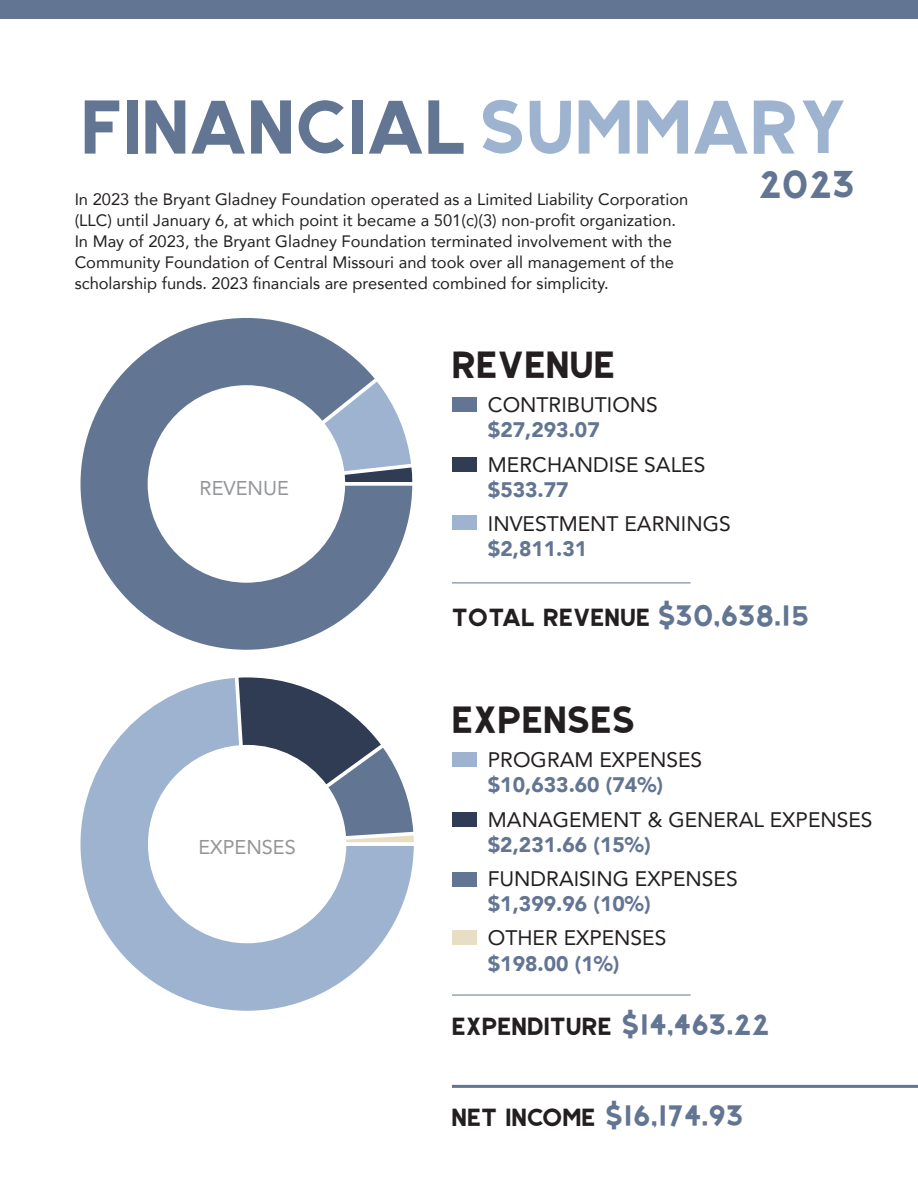
<style>
.page{position:relative;width:918px;height:1188px;background:#fff}
.page>*{position:absolute;margin:0;border:0;box-sizing:border-box;transform-origin:0 0}
.t1{font:69px "Salmon";color:#627593}
.t2{font:34.65px "Salmon";color:#627593}
.t3{font:34.35px "Salmon";color:#231f20}
.t4{font:26.4px "Salmon";color:#627593}
.t5{font:22.5px "Salmon";color:#231f20}
.t6{font:21px "Avenir";color:#231f20}
.t7{font:900 21px "Avenir";color:#627593}
.t8{font:19.95px "Avenir";color:#939598}
.t9{font:16.5px/21px "Avenir";color:#231f20}
.s1{color:#9db3cf}
.s2{font-size:26.4px;color:#627593}
.s3{font-size:22.5px;color:#231f20}
</style>
<div class="page">
<svg style="left:81px;top:678px;width:333px;height:333px"></svg>
<svg style="left:239px;top:677px;width:175px;height:165px"></svg>
<div style="left:0;top:0;width:918px;height:18px;background:#627593"></div>
<hr style="left:452px;top:583px;width:239px;height:1px;background:#627593">
<hr style="left:452px;top:1085px;width:466px;height:3px;background:#627593">
<hr style="left:452px;top:995px;width:239px;height:1px;background:#627593">
<div style="left:452px;top:397px;width:25px;height:15px;background:#627593"></div>
<div style="left:452px;top:457px;width:25px;height:15px;background:#303c54"></div>
<div style="left:452px;top:515px;width:25px;height:15px;background:#9db3cf"></div>
<div style="left:452px;top:752px;width:25px;height:15px;background:#9db3cf"></div>
<div style="left:452px;top:812px;width:25px;height:15px;background:#303c54"></div>
<div style="left:452px;top:930px;width:25px;height:15px;background:#e7dec3"></div>
<div style="left:452px;top:872px;width:25px;height:15px;background:#627593"></div>
<svg style="left:81px;top:318px;width:331px;height:332px"></svg>
<svg style="left:325px;top:382px;width:87px;height:100px"></svg>
<p class="t1" style="left:81px;top:89px;width:768px">FINANCIAL <span class="s1">SUMMARY</span></p>
<p class="t9" style="left:75px;top:188px;width:615px">In 2023 the Bryant Gladney Foundation operated as a Limited Liability Corporation</p>
<p class="t9" style="left:75px;top:209px;width:603px">(LLC) until January 6, at which point it became a 501(c)(3) non-profit organization.<br>In May of 2023, the Bryant Gladney Foundation terminated involvement with the Community Foundation of Central Missouri and took over all management of the scholarship funds. 2023 financials are presented combined for simplicity.</p>
<p class="t8" style="left:200px;top:472px;width:91px">REVENUE</p>
<p class="t3" style="left:452px;top:346px;width:165px">REVENUE</p>
<p class="t6" style="left:488px;top:388px;width:172px">CONTRIBUTIONS</p>
<p class="t7" style="left:488px;top:412px;width:113px">$27,293.07</p>
<p class="t6" style="left:488px;top:447px;width:219px">MERCHANDISE SALES</p>
<p class="t7" style="left:488px;top:471px;width:82px">$533.77</p>
<p class="t6" style="left:488px;top:507px;width:244px">INVESTMENT EARNINGS</p>
<p class="t7" style="left:488px;top:531px;width:101px">$2,811.31</p>
<p class="t2" style="left:758px;top:166px;width:98px">2023</p>
<p class="t5" style="left:452px;top:605px;width:359px">TOTAL REVENUE <span class="s2">$30,638.15</span></p>
<p class="t8" style="left:198px;top:831px;width:99px">EXPENSES</p>
<p class="t3" style="left:452px;top:701px;width:185px">EXPENSES</p>
<p class="t6" style="left:488px;top:743px;width:216px">PROGRAM EXPENSES</p>
<p class="t7" style="left:488px;top:767px;width:177px">$10,633.60 (74%)</p>
<p class="t6" style="left:488px;top:802px;width:386px">MANAGEMENT &amp; GENERAL EXPENSES</p>
<p class="t7" style="left:488px;top:826px;width:164px">$2,231.66 (15%)</p>
<p class="t6" style="left:488px;top:862px;width:251px">FUNDRAISING EXPENSES</p>
<p class="t7" style="left:488px;top:886px;width:164px">$1,399.96 (10%)</p>
<p class="t6" style="left:488px;top:921px;width:180px">OTHER EXPENSES</p>
<p class="t7" style="left:488px;top:945px;width:133px">$198.00 (1%)</p>
<p class="t5" style="left:452px;top:1014px;width:319px">EXPENDITURE <span class="s2">$14,463.22</span></p>
<p class="t4" style="left:452px;top:1101px;width:294px"><span class="s3">NET INCOME</span> $16,174.93</p>
</div>
